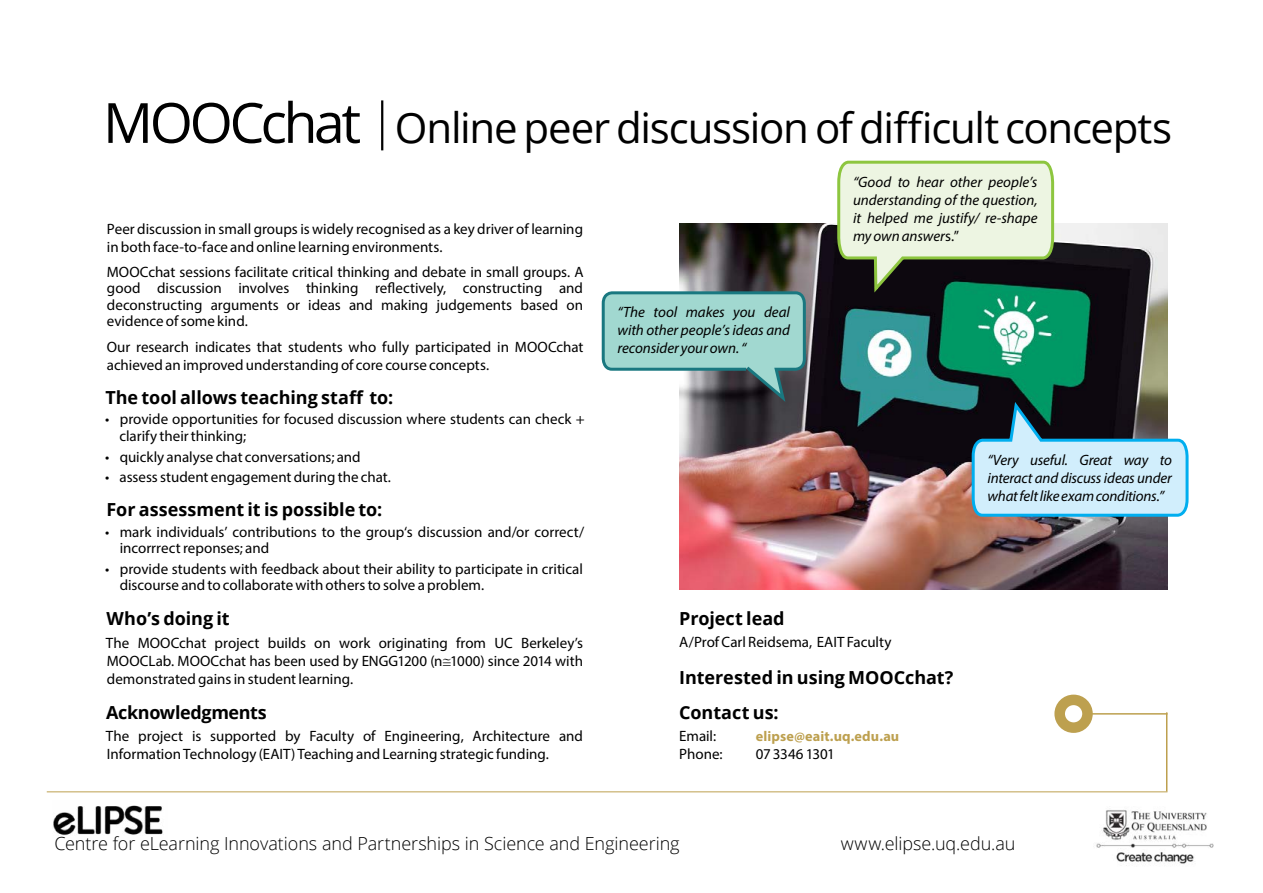
<style>
.page{position:relative;width:1263px;height:893px;background:#fff}
.page>*{position:absolute;margin:0;border:0;box-sizing:border-box;transform-origin:0 0}
.t1{font:42px "Open Sans";letter-spacing:-.03em;color:#000}
.t2{font:700 18px/35px "Open Sans";letter-spacing:-.005em;color:#000}
.t3{font:300 18px "Open Sans";letter-spacing:-.005em;color:#000}
.t4{font:15px/16.5px "Myriad Pro";color:#000}
.t5{font:italic 15px/18px "Myriad Pro";letter-spacing:-.005em;color:#000;text-align:justify}
.t6{font:15px "Myriad Pro";letter-spacing:-.025em;color:#000}
.t7{font:700 14.25px "Myriad Pro";letter-spacing:.005em;color:#bda04f}
.s1{font-size:55.5px}
.s2{font-style:normal}
</style>
<div class="page">
<hr style="left:47px;top:791px;width:1120px;height:1px;background:#bda04f">
<div style="left:1054px;top:695px;width:39px;height:38px;border:10px solid #bda04f;border-radius:50%"></div>
<hr style="left:1166px;top:712px;width:1px;height:79px;background:#bda04f">
<hr style="left:1086px;top:713px;width:81px;height:2px;background:#bda04f">
<img style="left:53px;top:805px;width:110px;height:31px">
<img style="left:1096px;top:810px;width:118px;height:56px">
<img style="left:679px;top:224px;width:488px;height:366px">
<svg style="left:836px;top:160px;width:219px;height:136px"></svg>
<svg style="left:601px;top:290px;width:206px;height:116px"></svg>
<svg style="left:970px;top:398px;width:219px;height:120px"></svg>
<hr style="left:381px;top:100px;width:2px;height:50px;background:#000">
<h1 class="t1" style="left:103px;top:99px;width:1070px"><span class="s1">MOOCchat</span> Online peer discussion of difficult concepts</h1>
<p class="t4" style="left:107px;top:220px;width:478px;line-height:17.7px">Peer discussion in small groups is widely recognised as a key driver of learning in both face-to-face and online learning environments.</p>
<p class="t4" style="left:107px;top:263px;width:478px;text-align:justify">MOOCchat sessions facilitate critical thinking and debate in small groups. A good discussion involves thinking reflectively, constructing and deconstructing arguments or ideas and making judgements based on evidence of some kind.</p>
<p class="t4" style="left:107px;top:338px;width:478px;line-height:17.7px">Our research indicates that students who fully participated in MOOCchat achieved an improved understanding of core course concepts.</p>
<p class="t2" style="left:105px;top:379px;width:289px">The tool allows teaching staff to:</p>
<p class="t4" style="left:119px;top:411px;width:467px;text-indent:-14px">• provide opportunities for focused discussion where students can check + clarify their thinking;</p>
<p class="t4" style="left:105px;top:448px;width:257px">• quickly analyse chat conversations; and</p>
<p class="t4" style="left:105px;top:469px;width:287px">• assess student engagement during the chat.</p>
<p class="t2" style="left:106px;top:491px;width:277px">For assessment it is possible to:</p>
<p class="t4" style="left:120px;top:523px;width:466px;text-indent:-15px">• mark individuals’ contributions to the group‘s discussion and/or correct/ incorrrect reponses; and</p>
<p class="t4" style="left:120px;top:560px;width:465px;text-indent:-15px">• provide students with feedback about their ability to participate in critical discourse and to collaborate with others to solve a problem.</p>
<p class="t2" style="left:107px;top:601px;width:125px">Who’s doing it</p>
<p class="t4" style="left:106px;top:633px;width:479px;line-height:18px;text-align:justify">The MOOCchat project builds on work originating from UC Berkeley’s MOOCLab. MOOCchat has been used by ENGG1200 (n≅1000) since 2014 with demonstrated gains in student learning.</p>
<p class="t2" style="left:106px;top:694px;width:162px">Acknowledgments</p>
<p class="t4" style="left:106px;top:727px;width:478px;line-height:18px">The project is supported by Faculty of Engineering, Architecture and<br>Information Technology (EAIT) Teaching and Learning strategic funding.</p>
<p class="t5" style="left:617px;top:303px;width:174px">“The tool makes you deal with other people’s ideas and reconsider your own. “</p>
<p class="t5" style="left:853px;top:172px;width:186px">“Good to hear other people’s understanding of the question, it helped me justify/ re-shape my own answer<span class="s2">s.”</span></p>
<p class="t5" style="left:987px;top:450px;width:186px">“Very useful. Great way to interact and discuss ideas under what felt like exam conditions.”</p>
<p class="t2" style="left:679px;top:600px;width:107px">Project lead</p>
<p class="t4" style="left:679px;top:633px;width:214px">A/Prof Carl Reidsema, EAIT Faculty</p>
<p class="t2" style="left:679px;top:660px;width:276px">Interested in using MOOCchat?<br>Contact us:</p>
<p class="t4" style="left:679px;top:728px;width:38px">Email:</p>
<p class="t7" style="left:756px;top:727px;width:145px">elipse@eait.uq.edu.au</p>
<p class="t4" style="left:679px;top:746px;width:45px">Phone:</p>
<p class="t6" style="left:756px;top:745px;width:81px">07 3346 1301</p>
<p class="t3" style="left:54px;top:831px;width:627px">Centre for eLearning Innovations and Partnerships in Science and Engineering</p>
<p class="t3" style="left:841px;top:831px;width:176px">www.elipse.uq.edu.au</p>
</div>
